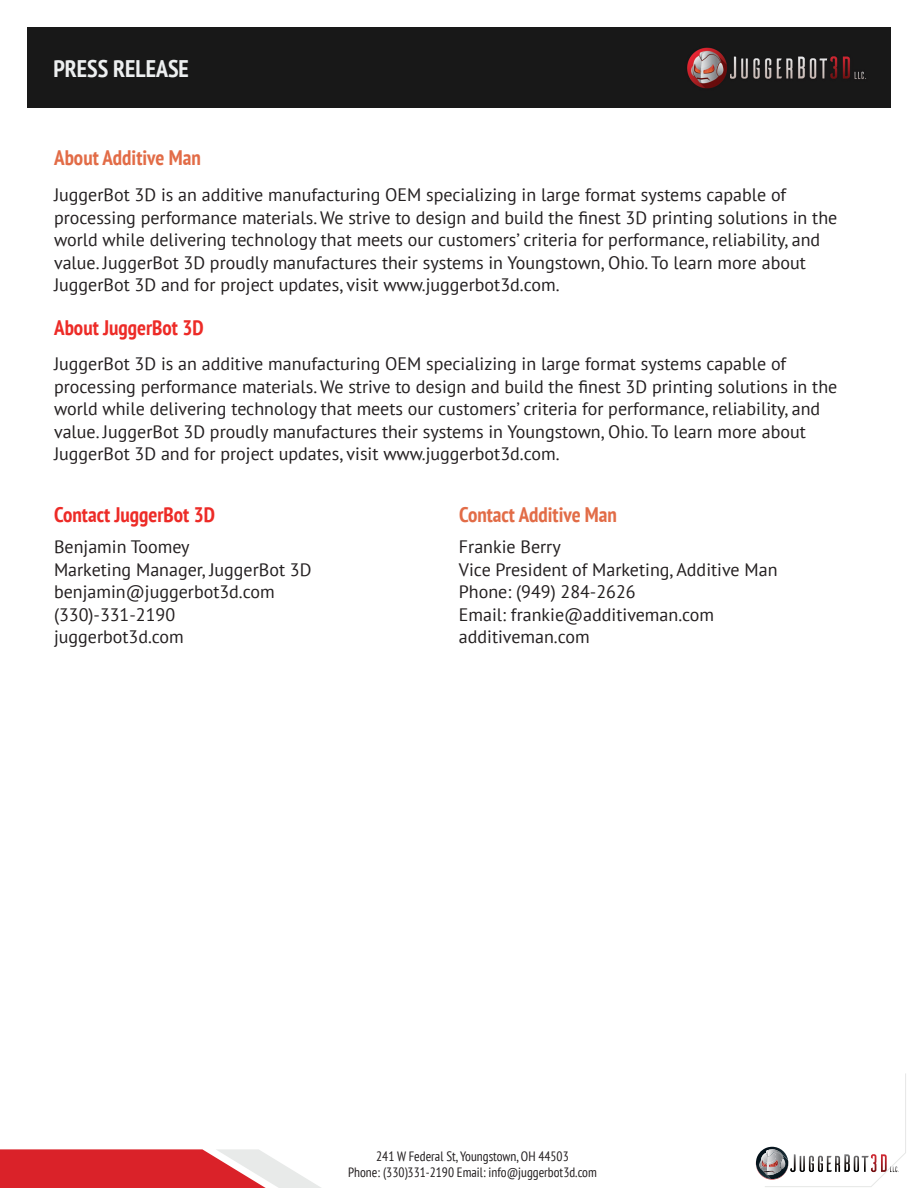
<style>
.page{position:relative;width:918px;height:1188px;background:#fff}
.page>*{position:absolute;margin:0;border:0;box-sizing:border-box;transform-origin:0 0}
.t1{font:700 condensed 24px "PT Sans";color:#edeff0}
.t2{font:700 condensed 21px "PT Sans";color:#e26c47}
.t3{font:700 condensed 21px "PT Sans";color:#ed2b27}
.t4{font:18px/22.5px "PT Sans";color:#231f20}
.t5{font:condensed 13.5px/16.2px "PT Sans";color:#231f20;text-align:center}
</style>
<div class="page">
<div style="left:27px;top:27px;width:864px;height:81px;background:#181818"></div>
<img style="left:687px;top:47px;width:179px;height:42px">
<svg style="left:756px;top:1073px;width:150px;height:114px"></svg>
<svg style="left:0;top:1149px;width:321px;height:39px;background:#e15b60"></svg>
<h1 class="t1" style="left:53px;top:53px;width:137px">PRESS RELEASE</h1>
<p class="t2" style="left:54px;top:144px;width:148px">About Additive Man</p>
<p class="t4" style="left:54px;top:183px;width:785px">JuggerBot 3D is an additive manufacturing OEM specializing in large format systems capable of processing performance materials. We strive to design and build the finest 3D printing solutions in the world while delivering technology that meets our customers’ criteria for performance, reliability, and value. JuggerBot 3D proudly manufactures their systems in Youngstown, Ohio. To learn more about JuggerBot 3D and for project updates, visit www.juggerbot3d.com.</p>
<p class="t3" style="left:54px;top:314px;width:151px">About JuggerBot 3D</p>
<p class="t4" style="left:54px;top:352px;width:785px">JuggerBot 3D is an additive manufacturing OEM specializing in large format systems capable of processing performance materials. We strive to design and build the finest 3D printing solutions in the world while delivering technology that meets our customers’ criteria for performance, reliability, and value. JuggerBot 3D proudly manufactures their systems in Youngstown, Ohio. To learn more about JuggerBot 3D and for project updates, visit www.juggerbot3d.com.</p>
<p class="t3" style="left:54px;top:501px;width:162px">Contact JuggerBot 3D</p>
<p class="t4" style="left:54px;top:536px;width:259px">Benjamin Toomey<br>Marketing Manager, JuggerBot 3D benjamin@juggerbot3d.com (330)-331-2190<br>juggerbot3d.com</p>
<p class="t2" style="left:459px;top:501px;width:159px">Contact Additive Man</p>
<p class="t4" style="left:459px;top:536px;width:320px">Frankie Berry<br>Vice President of Marketing, Additive Man<br>Phone: (949) 284-2626<br>Email: frankie@additiveman.com additiveman.com</p>
<p class="t5" style="left:348px;top:1147px;width:250px">241 W Federal St, Youngstown, OH 44503<br>Phone: (330)331-2190 Email: info@juggerbot3d.com</p>
</div>
